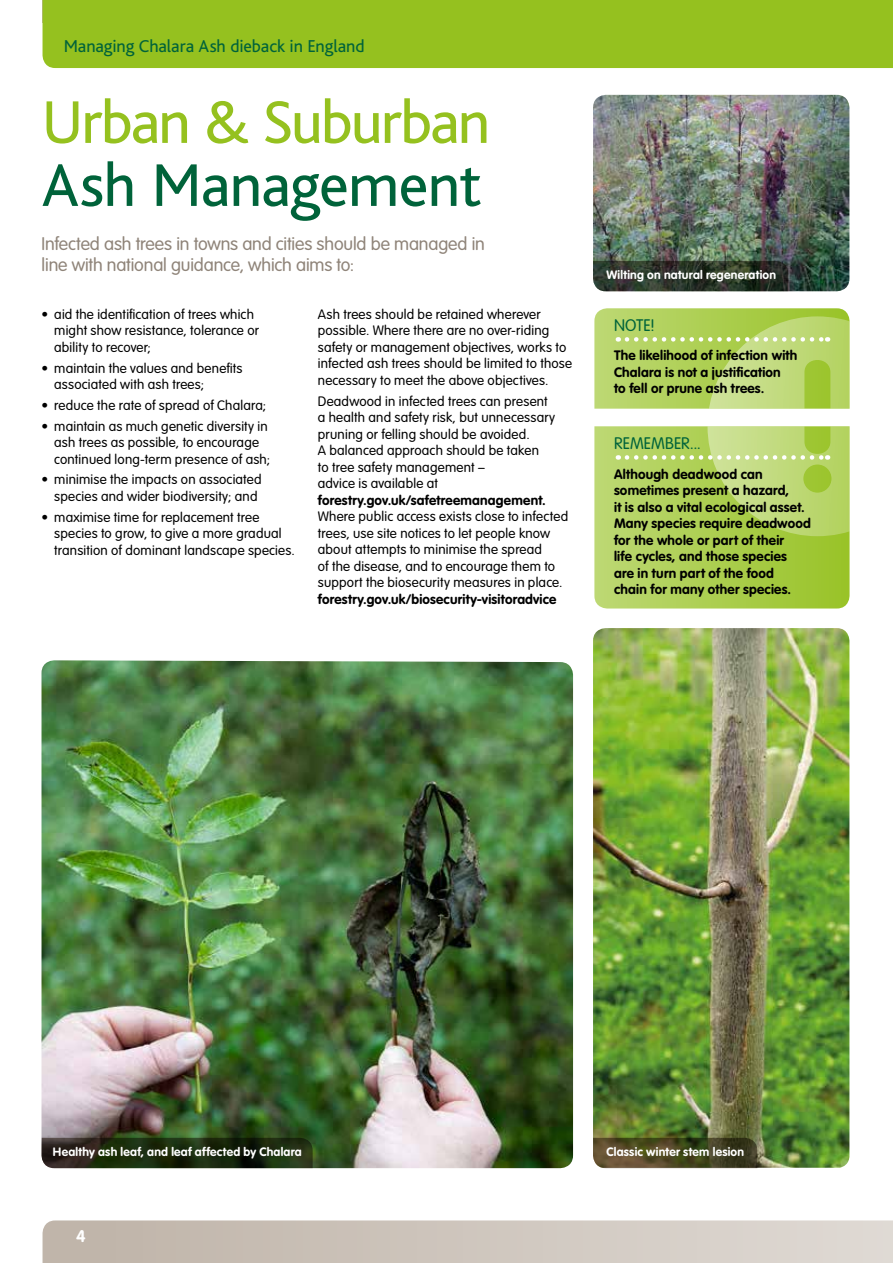
<style>
.page{position:relative;width:893px;height:1263px;background:#fff}
.page>*{position:absolute;margin:0;border:0;box-sizing:border-box;transform-origin:0 0}
.t1{font:63px "Bliss";letter-spacing:-.035em;color:#95c11f}
.t2{font:63px "Bliss";letter-spacing:-.01em;color:#00633a}
.t3{font:300 18px/21px "VAG Rounded";letter-spacing:-.01em;color:#8f8479}
.t4{font:18px "Bliss";letter-spacing:-.005em;color:#00633a}
.t5{font:300 16.5px "VAG Rounded";letter-spacing:.005em;color:#00633a}
.t6{font:700 16.5px "VAG Rounded";color:#fff}
.t7{font:300 13.5px/16.5px "VAG Rounded";letter-spacing:.015em;color:#000}
.t8{font:700 13.5px/16.5px "VAG Rounded";letter-spacing:.015em;color:#000}
.t9{font:700 12px "VAG Rounded";letter-spacing:.02em;color:#fff}
</style>
<div class="page">
<svg style="left:43px;top:1220px;width:850px;height:43px;background:#cfc6be"></svg>
<div style="left:43px;top:0;width:850px;height:68px;background:#95c11f"></div>
<svg style="left:594px;top:308px;width:255px;height:300px;background:#b2d15d"></svg>
<img style="left:42px;top:660px;width:531px;height:508px">
<img style="left:593px;top:628px;width:256px;height:540px">
<img style="left:593px;top:95px;width:256px;height:196px">
<svg style="left:42px;top:1138px;width:271px;height:30px;background:#1f2a12"></svg>
<svg style="left:593px;top:1138px;width:164px;height:30px;background:#4d4826"></svg>
<svg style="left:627px;top:316px;width:222px;height:220px;background:#bdd875"></svg>
<svg style="left:593px;top:261px;width:195px;height:30px;background:#2e372b"></svg>
<h2 class="t4" style="left:64px;top:37px;width:302px">Managing Chalara Ash dieback in England</h2>
<h2 class="t4" style="left:307px;top:37px;width:35px">Kent</h2>
<h1 class="t1" style="left:42px;top:89px;width:450px">Urban &amp; Suburban</h1>
<h1 class="t2" style="left:42px;top:152px;width:442px">Ash Management</h1>
<h2 class="t3" style="left:42px;top:233px;width:445px">Infected ash trees in towns and cities should be managed in line with national guidance, which aims to:</h2>
<p class="t7" style="left:54px;top:306px;width:206px;text-indent:-13px">• aid the identification of trees which might show resistance, tolerance or ability to recover;</p>
<p class="t7" style="left:54px;top:360px;width:190px;text-indent:-13px">• maintain the values and benefits associated with ash trees;</p>
<p class="t7" style="left:42px;top:397px;width:226px">• reduce the rate of spread of Chalara;</p>
<p class="t7" style="left:54px;top:418px;width:217px;text-indent:-13px">• maintain as much genetic diversity in ash trees as possible, to encourage continued long-term presence of ash;</p>
<p class="t7" style="left:54px;top:471px;width:209px;text-indent:-13px">• minimise the impacts on associated species and wider biodiversity; and</p>
<p class="t7" style="left:54px;top:509px;width:242px;text-indent:-13px">• maximise time for replacement tree species to grow, to give a more gradual transition of dominant landscape species.</p>
<p class="t7" style="left:318px;top:306px;width:256px">Ash trees should be retained wherever possible. Where there are no over-riding safety or management objectives, works to infected ash trees should be limited to those necessary to meet the above objectives.</p>
<p class="t7" style="left:318px;top:393px;width:239px">Deadwood in infected trees can present a health and safety risk, but unnecessary pruning or felling should be avoided.<br>A balanced approach should be taken<br>to tree safety management –<br>advice is available at</p>
<p class="t8" style="left:318px;top:491px;width:229px">forestry.gov.uk/safetreemanagement.</p>
<p class="t7" style="left:318px;top:508px;width:252px">Where public access exists close to infected trees, use site notices to let people know about attempts to minimise the spread<br>of the disease, and to encourage them to support the biosecurity measures in place.</p>
<p class="t8" style="left:318px;top:590px;width:240px">forestry.gov.uk/biosecurity-visitoradvice</p>
<p class="t9" style="left:606px;top:268px;width:171px">Wilting on natural regeneration</p>
<p class="t5" style="left:614px;top:316px;width:42px">NOTE!</p>
<p class="t8" style="left:614px;top:347px;width:185px">The likelihood of infection with<br>Chalara is not a justification<br>to fell or prune ash trees.</p>
<p class="t5" style="left:614px;top:434px;width:88px">REMEMBER...</p>
<p class="t8" style="left:614px;top:465px;width:198px">Although deadwood can sometimes present a hazard,<br>it is also a vital ecological asset.<br>Many species require deadwood for the whole or part of their<br>life cycles, and those species<br>are in turn part of the food<br>chain for many other species.</p>
<p class="t9" style="left:53px;top:1144px;width:250px">Healthy ash leaf, and leaf affected by Chalara</p>
<p class="t9" style="left:606px;top:1144px;width:139px">Classic winter stem lesion</p>
<p class="t6" style="left:76px;top:1226px;width:11px">4</p>
</div>
